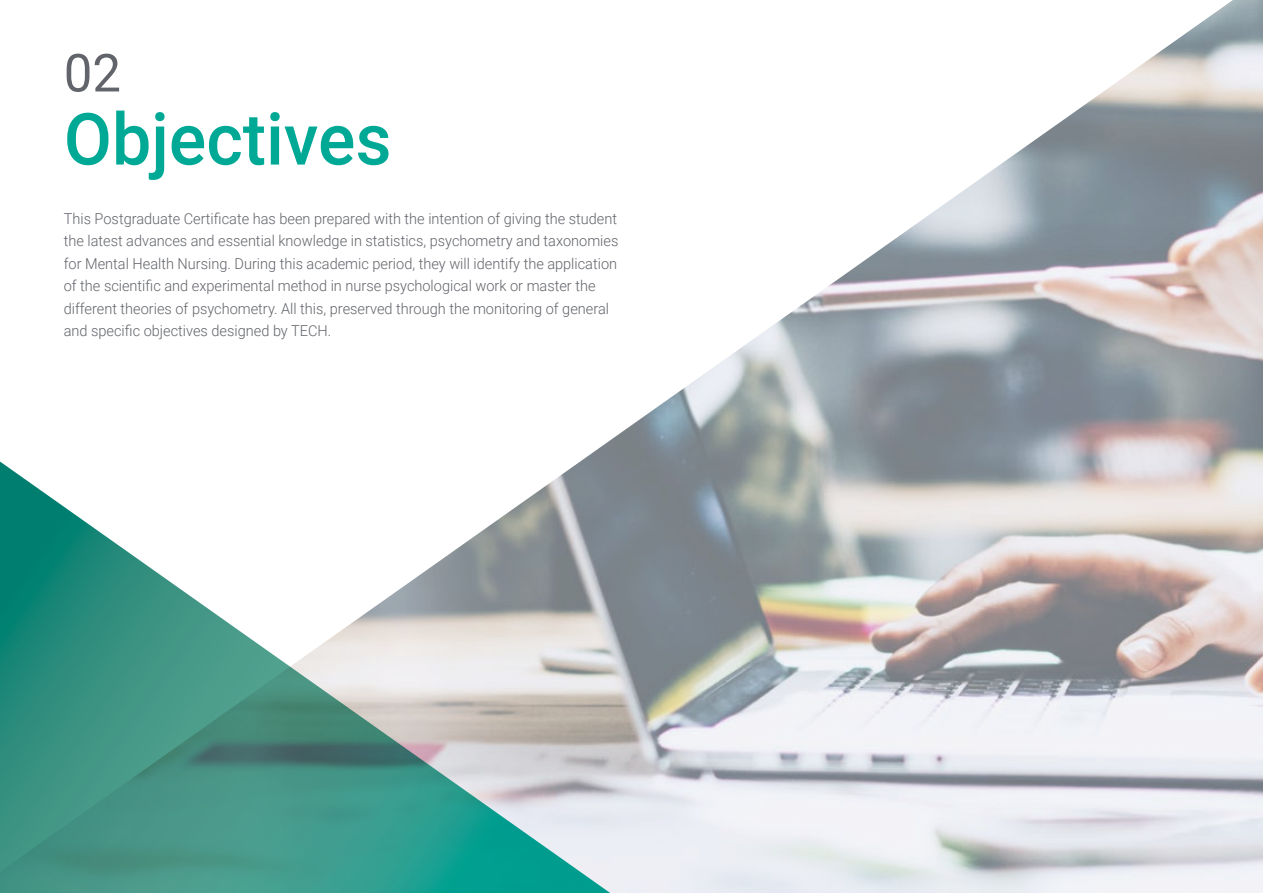
<style>
.page{position:relative;width:1263px;height:893px;background:#fff}
.page>*{position:absolute;margin:0;border:0;box-sizing:border-box;transform-origin:0 0}
.t1{font:500 72px "Roboto";color:#00a996}
.t2{font:52.5px "Roboto";color:#61646a}
.t3{font:300 15px/22.5px "Roboto";color:#61646a}
</style>
<div class="page">
<img style="left:602px;top:0;width:661px;height:893px">
<svg style="left:0;top:446px;width:640px;height:447px"></svg>
<h2 class="t2" style="left:64px;top:36px;width:59px">02</h2>
<h1 class="t1" style="left:64px;top:89px;width:329px">Objectives</h1>
<p class="t3" style="left:64px;top:207px;width:556px">This Postgraduate Certificate has been prepared with the intention of giving the student the latest advances and essential knowledge in statistics, psychometry and taxonomies for Mental Health Nursing. During this academic period, they will identify the application of the scientific and experimental method in nurse psychological work or master the different theories of psychometry. All this, preserved through the monitoring of general and specific objectives designed by TECH.</p>
</div>
